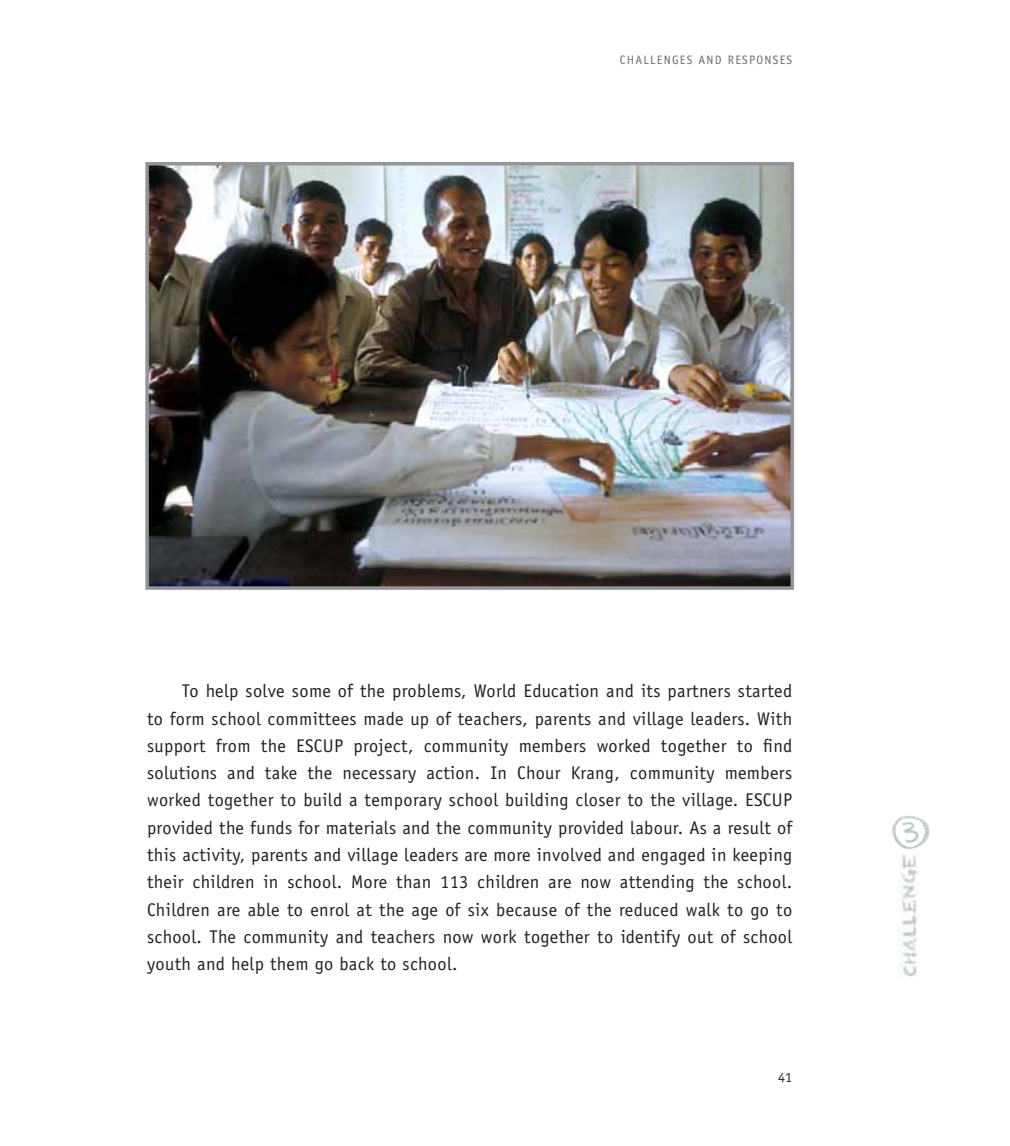
<style>
.page{position:relative;width:1010px;height:1146px;background:#fff}
.page>*{position:absolute;margin:0;border:0;box-sizing:border-box;transform-origin:0 0}
.t1{font:18.38px/27.3px "Officina Sans";letter-spacing:.02em;color:#231f20;text-align:justify}
.t2{font:14px "Officina Sans";color:#231f20}
.t3{font:12.25px "Officina Sans";letter-spacing:.1em;color:#6d6e70}
</style>
<div class="page">
<img style="left:150px;top:167px;width:639px;height:418px">
<div style="left:145px;top:162px;width:649px;height:428px;border:4px solid #939598"></div>
<img style="left:891px;top:816px;width:39px;height:34px">
<img style="left:899px;top:854px;width:19px;height:123px">
<p class="t3" style="left:620px;top:55px;width:174px">CHALLENGES AND RESPONSES</p>
<p class="t1" style="left:147px;top:679px;width:646px;text-indent:35px">To help solve some of the problems, World Education and its partners started to form school committees made up of teachers, parents and village leaders. With support from the ESCUP project, community members worked together to find solutions and take the necessary action. In Chour Krang, community members worked together to build a temporary school building closer to the village. ESCUP provided the funds for materials and the community provided labour. As a result of this activity, parents and village leaders are more involved and engaged in keeping their children in school. More than 113 children are now attending the school.<br>Children are able to enrol at the age of six because of the reduced walk to go to school. The community and teachers now work together to identify out of school youth and help them go back to school.</p>
<p class="t2" style="left:778px;top:1072px;width:15px">41</p>
</div>
